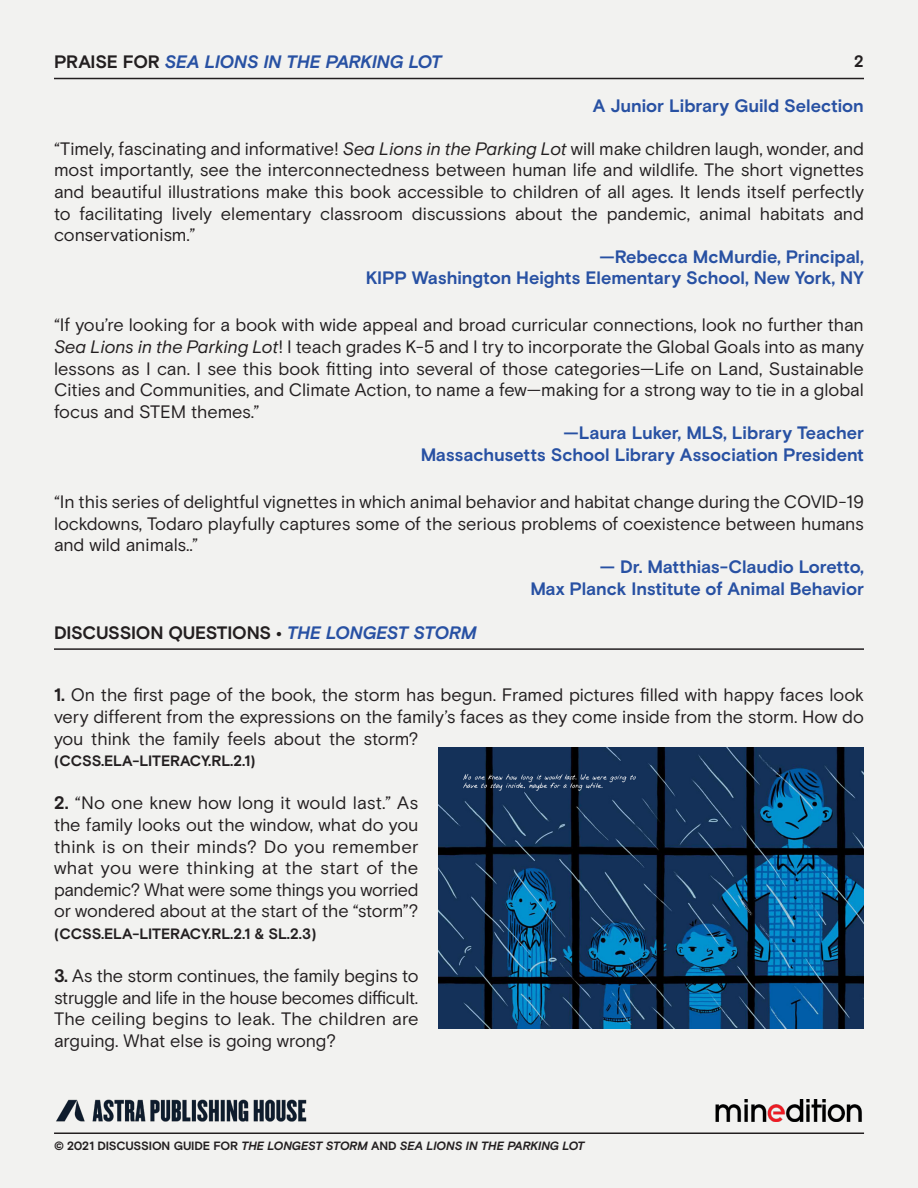
<style>
.page{position:relative;width:918px;height:1188px;background:#f2f2f0}
.page>*{position:absolute;margin:0;border:0;box-sizing:border-box;transform-origin:0 0}
.BODY_COPY{font:18px/21.6px "Basis Grotesque Pro";letter-spacing:-.01em;color:#231f20;text-align:justify}
.BLUE_QUOTE_ATTRIBUTI{font:700 18px/21.6px "Basis Grotesque Pro";color:#2851a3;text-align:right}
.t1{font:700 18px "Basis Grotesque Pro";letter-spacing:-.015em;color:#231f20}
.t2{font:italic 700 18px "Basis Grotesque Pro";letter-spacing:-.015em;color:#2851a3}
.t3{font:700 16.5px "Basis Grotesque Pro";color:#231f20}
.t4{font:700 15px "Basis Grotesque Pro";letter-spacing:-.015em;color:#231f20}
.t5{font:italic 700 12px "Basis Grotesque Pro";letter-spacing:-.015em;color:#231f20}
.s1{font-style:normal;color:#231f20}
.s2{font-style:italic}
.s3{font-style:italic;color:#2851a3}
.s4{font-weight:700}
.s5{font-style:normal}
</style>
<div class="page">
<hr style="left:54px;top:1132px;width:810px;height:2px;background:#231f20">
<img style="left:56px;top:1099px;width:251px;height:22px">
<img style="left:715px;top:1099px;width:147px;height:22px">
<hr style="left:54px;top:78px;width:810px;height:1px;background:#231f20">
<img style="left:439px;top:748px;width:425px;height:280px">
<hr style="left:54px;top:648px;width:810px;height:2px;background:#231f20">
<p class="t2" style="left:54px;top:52px;width:389px"><span class="s1">PRAISE FOR</span> SEA LIONS IN THE PARKING LOT</p>
<p class="t3" style="left:854px;top:52px;width:11px">2</p>
<p class="BLUE_QUOTE_ATTRIBUTI" style="left:593px;top:94px;width:273px">A Junior Library Guild Selection</p>
<p class="BODY_COPY" style="left:54px;top:138px;width:812px">“Timely, fascinating and informative! <span class="s2">Sea Lions in the Parking Lot</span> will make children laugh, wonder, and most importantly, see the interconnectedness between human life and wildlife. The short vignettes and beautiful illustrations make this book accessible to children of all ages. It lends itself perfectly to facilitating lively elementary classroom discussions about the pandemic, animal habitats and conservationism.”</p>
<p class="BLUE_QUOTE_ATTRIBUTI" style="left:366px;top:246px;width:500px">—Rebecca McMurdie, Principal,<br>KIPP Washington Heights Elementary School, New York, NY</p>
<p class="BODY_COPY" style="left:54px;top:314px;width:811px">“If you’re looking for a book with wide appeal and broad curricular connections, look no further than <span class="s2">Sea Lions in the Parking Lot</span>! I teach grades K-5 and I try to incorporate the Global Goals into as many lessons as I can. I see this book fitting into several of those categories—Life on Land, Sustainable Cities and Communities, and Climate Action, to name a few—making for a strong way to tie in a global focus and STEM themes.”</p>
<p class="BLUE_QUOTE_ATTRIBUTI" style="left:421px;top:422px;width:445px">—Laura Luker, MLS, Library Teacher<br>Massachusetts School Library Association President</p>
<p class="BODY_COPY" style="left:54px;top:491px;width:812px">“In this series of delightful vignettes in which animal behavior and habitat change during the COVID-19 lockdowns, Todaro playfully captures some of the serious problems of coexistence between humans and wild animals..”</p>
<p class="BLUE_QUOTE_ATTRIBUTI" style="left:600px;top:556px;width:266px">— Dr. Matthias-Claudio Loretto,</p>
<p class="BLUE_QUOTE_ATTRIBUTI" style="left:530px;top:577px;width:335px">Max Planck Institute of Animal Behavior</p>
<p class="t1" style="left:54px;top:622px;width:424px">DISCUSSION QUESTIONS • <span class="s3">THE LONGEST STORM</span></p>
<p class="BODY_COPY" style="left:54px;top:684px;width:812px"><span class="s4">1.</span> On the first page of the book, the storm has begun. Framed pictures filled with happy faces look very different from the expressions on the family’s faces as they come inside from the storm. How do you think the family feels about the storm?</p>
<p class="t4" style="left:54px;top:752px;width:203px">(CCSS.ELA-LITERACY.RL.2.1)</p>
<p class="BODY_COPY" style="left:54px;top:792px;width:366px"><span class="s4">2.</span> “No one knew how long it would last.” As the family looks out the window, what do you think is on their minds? Do you remember what you were thinking at the start of the pandemic? What were some things you worried or wondered about at the start of the “storm”?</p>
<p class="t4" style="left:54px;top:925px;width:264px">(CCSS.ELA-LITERACY.RL.2.1 &amp; SL.2.3)</p>
<p class="BODY_COPY" style="left:54px;top:965px;width:366px"><span class="s4">3.</span> As the storm continues, the family begins to struggle and life in the house becomes difficult.<br>The ceiling begins to leak. The children are arguing. What else is going wrong?</p>
<p class="t5" style="left:54px;top:1139px;width:532px"><span class="s5">© 2021 DISCUSSION GUIDE FOR</span> THE LONGEST STORM <span class="s5">AND</span> SEA LIONS IN THE PARKING LOT</p>
</div>
